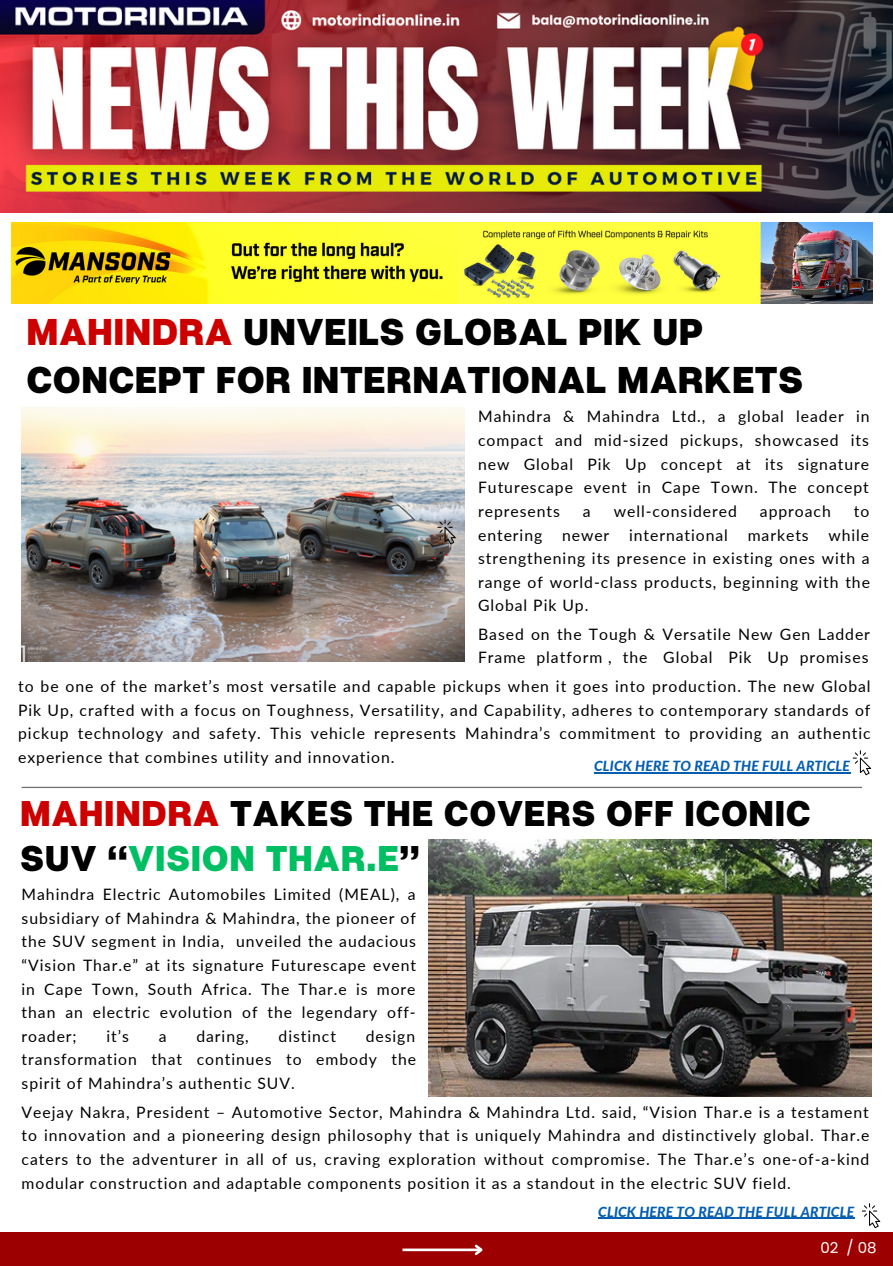
<style>
.page{position:relative;width:893px;height:1266px;background:#fff}
.page>*{position:absolute;margin:0;border:0;box-sizing:border-box;transform-origin:0 0}
.t1{font:800 37.27px/47.2px "Articulat CF";letter-spacing:.01em;color:#000}
.t2{font:800 35.7px "Articulat CF";letter-spacing:.02em;color:#000}
.t3{font:800 35.7px "Articulat CF";letter-spacing:.02em;color:#00bf63}
.t4{font:15.75px/23.6px "Lato";letter-spacing:.06em;color:#000;text-align:justify}
.t5{font:15.05px "Poppins";color:#fff}
.t6{font:italic 800 14px "Lato";letter-spacing:.01em;color:#035eb2}
.s1{color:#cd0000}
.s2{color:#000}
</style>
<div class="page">
<img style="left:22px;top:407px;width:442px;height:255px">
<svg style="left:862px;top:1203px;width:18px;height:24px"></svg>
<img style="left:0;top:0;width:892px;height:213px">
<div style="left:0;top:1231px;width:892px;height:34px;background:#9d0000"></div>
<hr style="left:402px;top:1248px;width:79px;height:2px;background:#fff">
<svg style="left:472px;top:1244px;width:11px;height:11px"></svg>
<hr style="left:594px;top:772px;width:256px;height:1px;background:#035eb2">
<hr style="left:22px;top:786px;width:840px;height:2px;background:#737373">
<svg style="left:852px;top:750px;width:19px;height:25px"></svg>
<img style="left:429px;top:839px;width:442px;height:257px">
<hr style="left:598px;top:1217px;width:256px;height:1px;background:#035eb2">
<img style="left:12px;top:222px;width:860px;height:82px">
<svg style="left:437px;top:519px;width:19px;height:25px"></svg>
<p class="t1" style="left:27px;top:307px;width:778px"><span class="s1">MAHINDRA</span> UNVEILS GLOBAL PIK UP<br>CONCEPT FOR INTERNATIONAL MARKETS</p>
<p class="t4" style="left:478px;top:404px;width:393px">Mahindra &amp; Mahindra Ltd., a global leader in compact and mid-sized pickups, showcased its new Global Pik Up concept at its signature Futurescape event in Cape Town. The concept represents</p>
<p class="t4" style="left:583px;top:499px;width:9px">a</p>
<p class="t4" style="left:613px;top:499px;width:125px">well-considered</p>
<p class="t4" style="left:759px;top:499px;width:72px">approach</p>
<p class="t4" style="left:853px;top:499px;width:17px">to</p>
<p class="t4" style="left:478px;top:522px;width:393px;text-indent:350px">while strengthening its presence in existing ones with a range of world-class products, beginning with the Global Pik Up.</p>
<p class="t4" style="left:478px;top:522px;width:66px">entering</p>
<p class="t4" style="left:562px;top:522px;width:49px">newer</p>
<p class="t4" style="left:629px;top:522px;width:100px">international</p>
<p class="t4" style="left:747px;top:522px;width:62px">markets</p>
<p class="t4" style="left:478px;top:621px;width:393px">Based on the Tough &amp; Versatile New Gen Ladder<br>Frame platform , the Global Pik Up promises</p>
<p class="t4" style="left:18px;top:674px;width:854px">to be one of the market’s most versatile and capable pickups when it goes into production. The new Global Pik Up, crafted with a focus on Toughness, Versatility, and Capability, adheres to contemporary standards of pickup technology and safety. This vehicle represents Mahindra’s commitment to providing an authentic experience that combines utility and innovation.</p>
<p class="t6" style="left:594px;top:757px;width:257px">CLICK HERE TO READ THE FULL ARTICLE</p>
<p class="t2" style="left:20px;top:791px;width:791px"><span class="s1">MAHINDRA</span> TAKES THE COVERS OFF ICONIC</p>
<p class="t3" style="left:20px;top:835px;width:401px"><span class="s2">SUV “</span>VISION THAR.E<span class="s2">”</span></p>
<p class="t4" style="left:22px;top:882px;width:396px">Mahindra Electric Automobiles Limited (MEAL), a subsidiary of Mahindra &amp; Mahindra, the pioneer of the SUV segment in India, unveiled the audacious “Vision Thar.e” at its signature Futurescape event in Cape Town, South Africa. The Thar.e is more than an electric evolution of the legendary off&shy;roader;</p>
<p class="t4" style="left:106px;top:1023px;width:24px">it’s</p>
<p class="t4" style="left:159px;top:1023px;width:9px">a</p>
<p class="t4" style="left:196px;top:1023px;width:54px">daring,</p>
<p class="t4" style="left:278px;top:1023px;width:59px">distinct</p>
<p class="t4" style="left:22px;top:1023px;width:396px;text-indent:344px">design transformation that continues to embody the spirit of Mahindra’s authentic SUV.</p>
<p class="t4" style="left:22px;top:1099px;width:849px">Veejay Nakra, President – Automotive Sector, Mahindra &amp; Mahindra Ltd. said, “Vision Thar.e is a testament to innovation and a pioneering design philosophy that is uniquely Mahindra and distinctively global. Thar.e caters to the adventurer in all of us, craving exploration without compromise. The Thar.e’s one-of-a-kind modular construction and adaptable components position it as a standout in the electric SUV field.</p>
<p class="t6" style="left:598px;top:1202px;width:257px">CLICK HERE TO READ THE FULL ARTICLE</p>
<p class="t5" style="left:820px;top:1237px;width:58px">02 / 08</p>
</div>
